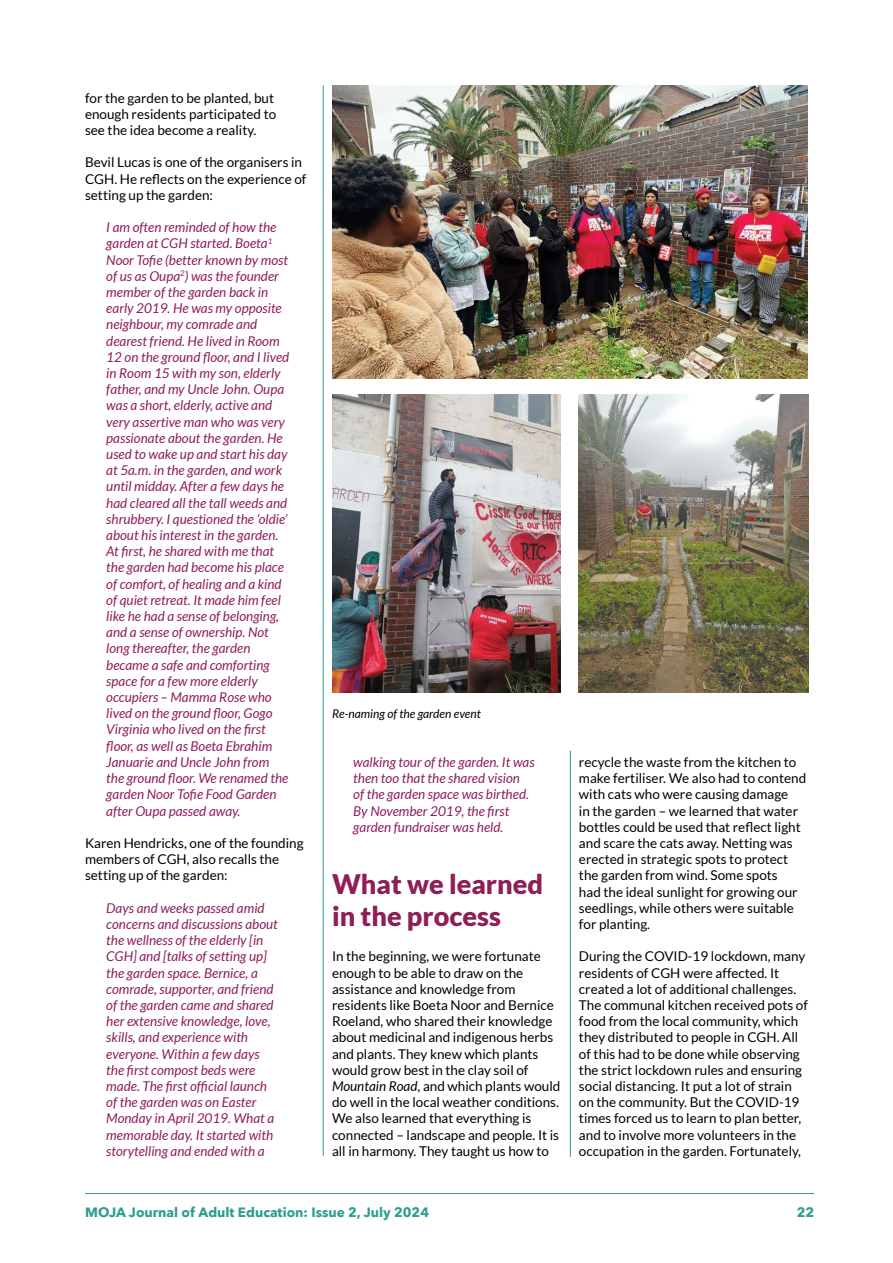
<style>
.page{position:relative;width:893px;height:1263px;background:#fff}
.page>*{position:absolute;margin:0;border:0;box-sizing:border-box;transform-origin:0 0}
.t1{font:900 27px/32.4px "Lato";color:#8f1d58}
.t2{font:italic 13.5px/16.2px "Lato";color:#8f1d58}
.t3{font:13.5px/16.2px "Lato";color:#000}
.t4{font:700 13.5px "Avenir Next LT Pro";color:#2c9e8c}
.t5{font:italic 12px "Lato";color:#000}
.s1{font-style:italic}
</style>
<div class="page">
<hr style="left:85px;top:1193px;width:729px;height:1px;background:#2c9e8c">
<hr style="left:323px;top:85px;width:1px;height:1071px;background:#2c9e8c">
<hr style="left:570px;top:751px;width:1px;height:406px;background:#2c9e8c">
<img style="left:332px;top:85px;width:476px;height:293px">
<img style="left:332px;top:394px;width:229px;height:299px">
<img style="left:579px;top:394px;width:229px;height:299px">
<p class="t3" style="left:85px;top:90px;width:193px">for the garden to be planted, but enough residents participated to see the idea become a reality.</p>
<p class="t3" style="left:85px;top:154px;width:223px">Bevil Lucas is one of the organisers in<br>CGH. He reflects on the experience of setting up the garden:</p>
<p class="t2" style="left:106px;top:220px;width:185px">I am often reminded of how the garden at CGH started. Boeta<sup>1<br></sup>Noor Tofie (better known by most of us as Oupa<sup>2</sup>) was the founder member of the garden back in early 2019. He was my opposite neighbour, my comrade and dearest friend. He lived in Room<br>12 on the ground floor, and I lived in Room 15 with my son, elderly father, and my Uncle John. Oupa was a short, elderly, active and very assertive man who was very passionate about the garden. He used to wake up and start his day at 5a.m. in the garden, and work until midday. After a few days he had cleared all the tall weeds and shrubbery. I questioned the ‘oldie’ about his interest in the garden.<br>At first, he shared with me that the garden had become his place of comfort, of healing and a kind of quiet retreat. It made him feel like he had a sense of belonging, and a sense of ownership. Not long thereafter, the garden became a safe and comforting space for a few more elderly occupiers – Mamma Rose who lived on the ground floor, Gogo<br>Virginia who lived on the first floor, as well as Boeta Ebrahim<br>Januarie and Uncle John from the ground floor. We renamed the garden Noor Tofie Food Garden after Oupa passed away.</p>
<p class="t3" style="left:85px;top:835px;width:220px">Karen Hendricks, one of the founding members of CGH, also recalls the setting up of the garden:</p>
<p class="t2" style="left:106px;top:900px;width:173px">Days and weeks passed amid concerns and discussions about the wellness of the elderly [in<br>CGH] and [talks of setting up] the garden space. Bernice, a comrade, supporter, and friend of the garden came and shared her extensive knowledge, love, skills, and experience with everyone. Within a few days the first compost beds were made. The first official launch of the garden was on Easter<br>Monday in April 2019. What a memorable day. It started with storytelling and ended with a</p>
<p class="t5" style="left:332px;top:707px;width:150px">Re-naming of the garden event</p>
<p class="t2" style="left:353px;top:754px;width:183px">walking tour of the garden. It was then too that the shared vision<br>of the garden space was birthed.<br>By November 2019, the first garden fundraiser was held.</p>
<h1 class="t1" style="left:332px;top:867px;width:213px">What we learned in the process</h1>
<p class="t3" style="left:332px;top:948px;width:230px">In the beginning, we were fortunate enough to be able to draw on the assistance and knowledge from residents like Boeta Noor and Bernice Roeland, who shared their knowledge about medicinal and indigenous herbs and plants. They knew which plants would grow best in the clay soil of <span class="s1">Mountain Road</span>, and which plants would do well in the local weather conditions.<br>We also learned that everything is connected – landscape and people. It is all in harmony. They taught us how to</p>
<p class="t3" style="left:579px;top:754px;width:229px">recycle the waste from the kitchen to make fertiliser. We also had to contend with cats who were causing damage<br>in the garden – we learned that water bottles could be used that reflect light and scare the cats away. Netting was erected in strategic spots to protect the garden from wind. Some spots<br>had the ideal sunlight for growing our seedlings, while others were suitable for planting.</p>
<p class="t3" style="left:579px;top:948px;width:230px">During the COVID-19 lockdown, many residents of CGH were affected. It created a lot of additional challenges.<br>The communal kitchen received pots of food from the local community, which they distributed to people in CGH. All of this had to be done while observing the strict lockdown rules and ensuring social distancing. It put a lot of strain on the community. But the COVID-19 times forced us to learn to plan better, and to involve more volunteers in the occupation in the garden. Fortunately,</p>
<p class="t4" style="left:85px;top:1204px;width:345px">MOJA Journal of Adult Education: Issue 2, July 2024</p>
<p class="t4" style="left:797px;top:1204px;width:19px">22</p>
</div>
